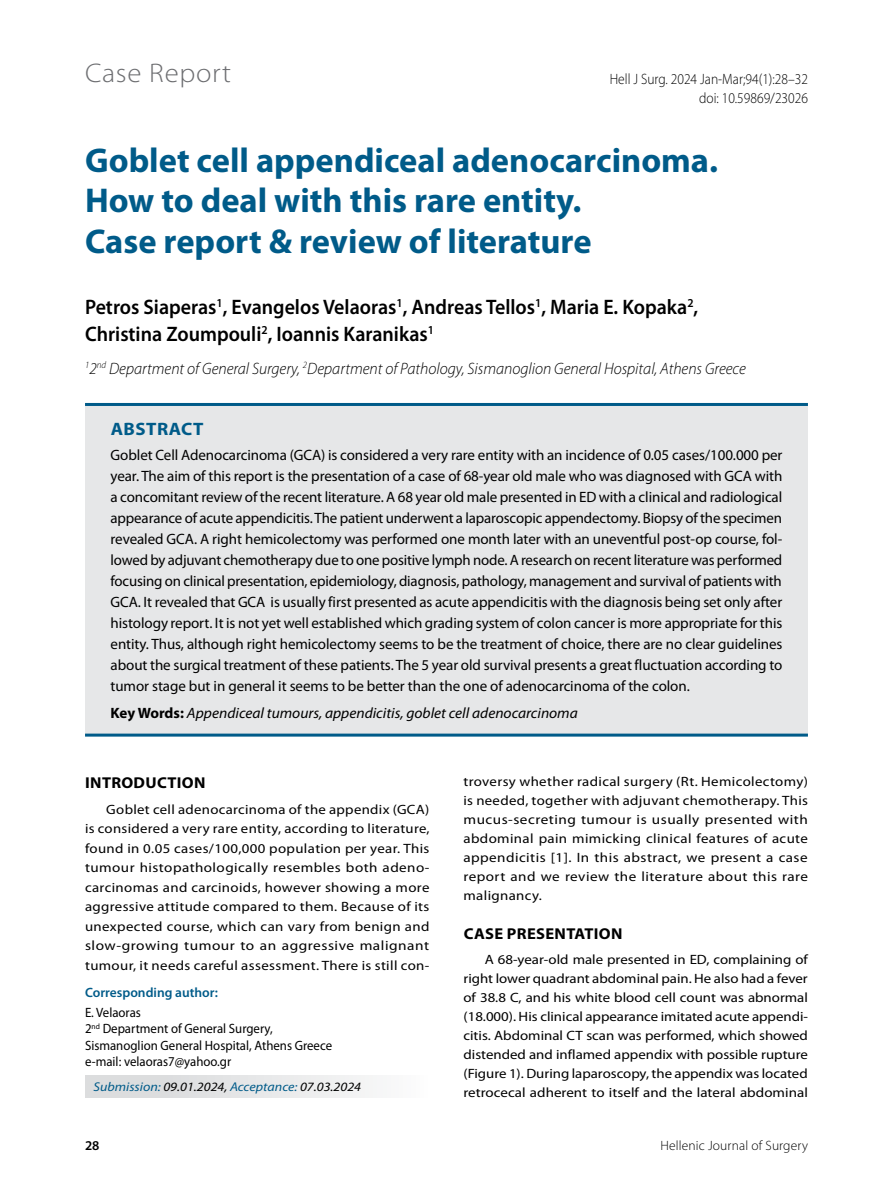
<style>
.page{position:relative;width:893px;height:1191px;background:#fff}
.page>*{position:absolute;margin:0;border:0;box-sizing:border-box;transform-origin:0 0}
.t1{font:700 34.5px/40.5px "Myriad Pro";color:#005b89}
.t2{font:300 27px "Myriad Pro";letter-spacing:.025em;color:#6d6e71;scale:1.07 1}
.t3{font:600 21px/27px "Myriad Pro";color:#000;scale:.95 1}
.t4{font:700 18px "Myriad Pro";letter-spacing:.025em;color:#005b89;scale:1.05 1}
.t5{font:italic 300 16.5px "Myriad Pro";color:#000}
.t6{font:700 15.75px "Myriad Pro";letter-spacing:.02em;color:#000;scale:1.05 1}
.t7{font:15px/21px "Myriad Pro";letter-spacing:-.005em;color:#000;text-align:justify}
.t8{font:italic 15px "Myriad Pro";color:#000}
.t9{font:300 15px/19.5px "Myriad Pro";color:#000;text-align:right;scale:.9 1}
.t10{font:13.5px/18.9px "Myriad Pro";letter-spacing:.005em;color:#000;text-align:justify;scale:1.1 1}
.t11{font:13.5px/19.5px "Myriad Pro";letter-spacing:.005em;color:#000;text-align:justify;scale:1.09 1}
.t12{font:13.5px/16.5px "Myriad Pro";letter-spacing:.005em;color:#000;scale:.95 1}
.t13{font:300 13.5px "Myriad Pro";letter-spacing:.01em;color:#000}
.t14{font:600 13.5px "Myriad Pro";color:#005b89}
.t15{font:600 13.5px "Myriad Pro";color:#000}
.t16{font:italic 12.75px "Myriad Pro";color:#005b89;scale:1.1 1}
.s1{font-weight:700;font-style:normal}
.s2{color:#000}
</style>
<div class="page">
<div style="left:85px;top:404px;width:723px;height:331px;background:#e6e7e8"></div>
<hr style="left:85px;top:403px;width:723px;height:3px;background:#005b89">
<hr style="left:85px;top:733px;width:723px;height:3px;background:#005b89">
<div style="left:85px;top:1075px;width:343px;height:22px;background:linear-gradient(to right,#d6d7d8,#fafafb)"></div>
<h2 class="t2" style="left:85px;top:57px;width:138px">Case Report</h2>
<p class="t9" style="left:610px;top:69px;width:222px">Hell J Surg. 2024 Jan-Mar;94(1):28–32 doi: 10.59869/23026</p>
<h1 class="t1" style="left:85px;top:139px;width:635px">Goblet cell appendiceal adenocarcinoma.<br>How to deal with this rare entity.<br>Case report &amp; review of literature</h1>
<h3 class="t3" style="left:85px;top:293px;width:647px">Petros Siaperas<sup>1</sup>, Evangelos Velaoras<sup>1</sup>, Andreas Tellos<sup>1</sup>, Maria E. Kopaka<sup>2</sup>,<br>Christina Zoumpouli<sup>2</sup>, Ioannis Karanikas<sup>1</sup></h3>
<p class="t5" style="left:85px;top:358px;width:662px"><sup>1</sup>2<sup>nd</sup> Department of General Surgery, <sup>2</sup>Department of Pathology, Sismanoglion General Hospital, Athens Greece</p>
<p class="t4" style="left:111px;top:417px;width:90px">Abstract</p>
<p class="t7" style="left:111px;top:444px;width:673px">Goblet Cell Adenocarcinoma (GCA) is considered a very rare entity with an incidence of 0.05 cases/100.000 per year. The aim of this report is the presentation of a case of 68-year old male who was diagnosed with GCA with a concomitant review of the recent literature. A 68 year old male presented in ED with a clinical and radiological appearance of acute appendicitis. The patient underwent a laparoscopic appendectomy. Biopsy of the specimen revealed GCA. A right hemicolectomy was performed one month later with an uneventful post-op course, fol&shy;lowed by adjuvant chemotherapy due to one positive lymph node. A research on recent literature was performed focusing on clinical presentation, epidemiology, diagnosis, pathology, management and survival of patients with GCA. It revealed that GCA is usually first presented as acute appendicitis with the diagnosis being set only after histology report. It is not yet well established which grading system of colon cancer is more appropriate for this entity. Thus, although right hemicolectomy seems to be the treatment of choice, there are no clear guidelines about the surgical treatment of these patients. The 5 year old survival presents a great fluctuation according to tumor stage but in general it seems to be better than the one of adenocarcinoma of the colon.</p>
<p class="t8" style="left:111px;top:704px;width:469px"><span class="s1">Key Words:</span> Appendiceal tumours, appendicitis, goblet cell adenocarcinoma</p>
<p class="t6" style="left:85px;top:772px;width:116px">INTRODUCTION</p>
<p class="t11" style="left:85px;top:799px;width:318px;text-indent:21px">Goblet cell adenocarcinoma of the appendix (GCA) is considered a very rare entity, according to literature, found in 0.05 cases/100,000 population per year. This tumour histopathologically resembles both adeno&shy;carcinomas and carcinoids, however showing a more aggressive attitude compared to them. Because of its unexpected course, which can vary from benign and slow-growing tumour to an aggressive malignant tumour, it needs careful assessment. There is still con-</p>
<p class="t14" style="left:85px;top:984px;width:134px">Corresponding author:</p>
<p class="t12" style="left:85px;top:1003px;width:262px">E. Velaoras<br>2<sup>nd</sup> Department of General Surgery,<br>Sismanoglion General Hospital, Athens Greece e-mail: velaoras7@yahoo.gr</p>
<p class="t16" style="left:94px;top:1078px;width:245px">Submission: <span class="s2">09.01.2024,</span> Acceptance: <span class="s2">07.03.2024</span></p>
<p class="t10" style="left:463px;top:772px;width:315px">troversy whether radical surgery (Rt. Hemicolectomy) is needed, together with adjuvant chemotherapy. This mucus-secreting tumour is usually presented with abdominal pain mimicking clinical features of acute appendicitis [1]. In this abstract, we present a case report and we review the literature about this rare malignancy.</p>
<p class="t6" style="left:464px;top:923px;width:153px">CASE PRESENTATION</p>
<p class="t10" style="left:463px;top:950px;width:315px;text-indent:21px">A 68-year-old male presented in ED, complaining of right lower quadrant abdominal pain. He also had a fever of 38.8 C, and his white blood cell count was abnormal (18.000). His clinical appearance imitated acute appendi&shy;citis. Abdominal CT scan was performed, which showed distended and inflamed appendix with possible rupture (Figure 1). During laparoscopy, the appendix was located retrocecal adherent to itself and the lateral abdominal</p>
<p class="t15" style="left:85px;top:1137px;width:16px">28</p>
<p class="t13" style="left:660px;top:1137px;width:149px">Hellenic Journal of Surgery</p>
</div>
